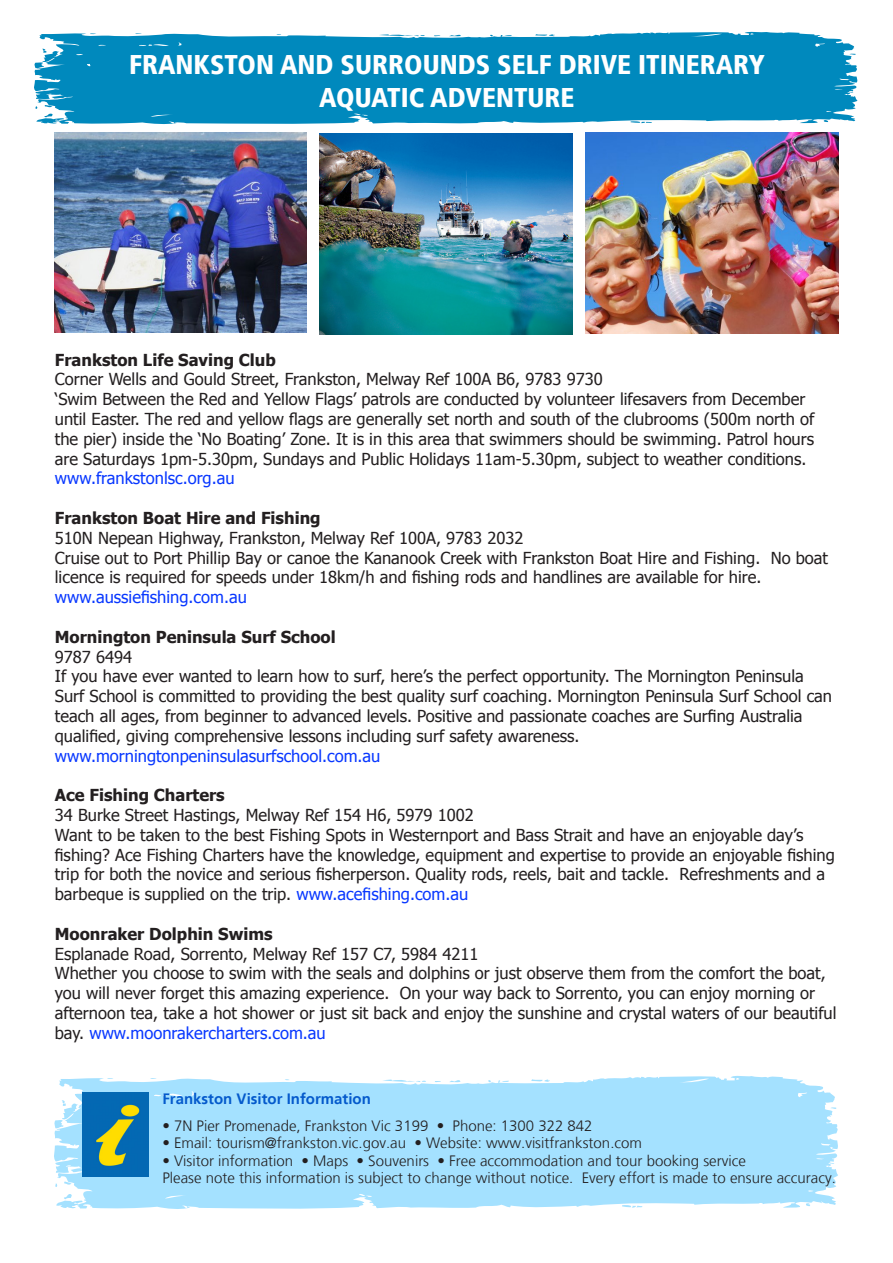
<style>
.page{position:relative;width:893px;height:1263px;background:#fff}
.page>*{position:absolute;margin:0;border:0;box-sizing:border-box;transform-origin:0 0}
.t1{font:900 condensed 27px/32.4px "Frutiger LT";color:#fff;text-align:center}
.t2{font:16.5px/19.8px "Tahoma";color:#231f20}
.t3{font:700 16.5px "Tahoma";color:#231f20}
.t4{font:16.5px "Tahoma";color:#0938ff}
.t5{font:300 15px/17.2px "Frutiger LT";color:#231f20}
.t6{font:700 15px "Frutiger LT";color:#045acc}
.s1{color:#0938ff}
</style>
<div class="page">
<svg style="left:54px;top:1075px;width:784px;height:134px;background:#ace3fe"></svg>
<svg style="left:34px;top:31px;width:824px;height:94px;background:#1a95c3"></svg>
<img style="left:82px;top:1093px;width:67px;height:84px">
<img style="left:54px;top:133px;width:252px;height:200px">
<img style="left:586px;top:133px;width:252px;height:201px">
<img style="left:320px;top:134px;width:252px;height:201px">
<p class="t1" style="left:129px;top:49px;width:637px">FRANKSTON AND SURROUNDS SELF DRIVE ITINERARY<br>AQUATIC ADVENTURE</p>
<p class="t3" style="left:55px;top:348px;width:223px">Frankston Life Saving Club</p>
<p class="t2" style="left:55px;top:369px;width:549px">Corner Wells and Gould Street, Frankston, Melway Ref 100A B6, 9783 9730</p>
<p class="t2" style="left:55px;top:388px;width:761px">‘Swim Between the Red and Yellow Flags’ patrols are conducted by volunteer lifesavers from December until Easter. The red and yellow flags are generally set north and south of the clubrooms (500m north of the pier) inside the ‘No Boating’ Zone. It is in this area that swimmers should be swimming. Patrol hours are Saturdays 1pm-5.30pm, Sundays and Public Holidays 11am-5.30pm, subject to weather conditions. <span class="s1">www.frankstonlsc.org.au</span></p>
<p class="t3" style="left:55px;top:506px;width:267px">Frankston Boat Hire and Fishing</p>
<p class="t2" style="left:55px;top:527px;width:470px">510N Nepean Highway, Frankston, Melway Ref 100A, 9783 2032</p>
<p class="t2" style="left:55px;top:547px;width:775px">Cruise out to Port Phillip Bay or canoe the Kananook Creek with Frankston Boat Hire and Fishing. No boat licence is required for speeds under 18km/h and fishing rods and handlines are available for hire.</p>
<p class="t4" style="left:55px;top:586px;width:194px">www.aussiefishing.com.au</p>
<p class="t3" style="left:55px;top:625px;width:282px">Mornington Peninsula Surf School</p>
<p class="t2" style="left:55px;top:646px;width:79px">9787 6494</p>
<p class="t2" style="left:55px;top:666px;width:779px">If you have ever wanted to learn how to surf, here’s the perfect opportunity. The Mornington Peninsula Surf School is committed to providing the best quality surf coaching. Mornington Peninsula Surf School can teach all ages, from beginner to advanced levels. Positive and passionate coaches are Surfing Australia qualified, giving comprehensive lessons including surf safety awareness.</p>
<p class="t4" style="left:55px;top:744px;width:327px">www.morningtonpeninsulasurfschool.com.au</p>
<p class="t3" style="left:55px;top:784px;width:171px">Ace Fishing Charters</p>
<p class="t2" style="left:55px;top:804px;width:420px">34 Burke Street Hastings, Melway Ref 154 H6, 5979 1002</p>
<p class="t2" style="left:55px;top:824px;width:781px">Want to be taken to the best Fishing Spots in Westernport and Bass Strait and have an enjoyable day’s fishing? Ace Fishing Charters have the knowledge, equipment and expertise to provide an enjoyable fishing trip for both the novice and serious fisherperson. Quality rods, reels, bait and tackle. Refreshments and a barbeque is supplied on the trip. <span class="s1">www.acefishing.com.au</span></p>
<p class="t3" style="left:55px;top:922px;width:219px">Moonraker Dolphin Swims</p>
<p class="t2" style="left:55px;top:943px;width:425px">Esplanade Road, Sorrento, Melway Ref 157 C7, 5984 4211</p>
<p class="t2" style="left:55px;top:963px;width:783px">Whether you choose to swim with the seals and dolphins or just observe them from the comfort the boat, you will never forget this amazing experience. On your way back to Sorrento, you can enjoy morning or afternoon tea, take a hot shower or just sit back and enjoy the sunshine and crystal waters of our beautiful bay. <span class="s1">www.moonrakercharters.com.au</span></p>
<p class="t6" style="left:162px;top:1090px;width:210px">Frankston Visitor Information</p>
<p class="t5" style="left:162px;top:1117px;width:432px">• 7N Pier Promenade, Frankston Vic 3199 • Phone: 1300 322 842</p>
<p class="t5" style="left:162px;top:1135px;width:481px">• Email: tourism@frankston.vic.gov.au • Website: www.visitfrankston.com</p>
<p class="t5" style="left:162px;top:1152px;width:675px">• Visitor information • Maps • Souvenirs • Free accommodation and tour booking service<br>Please note this information is subject to change without notice. Every effort is made to ensure accuracy.</p>
</div>
